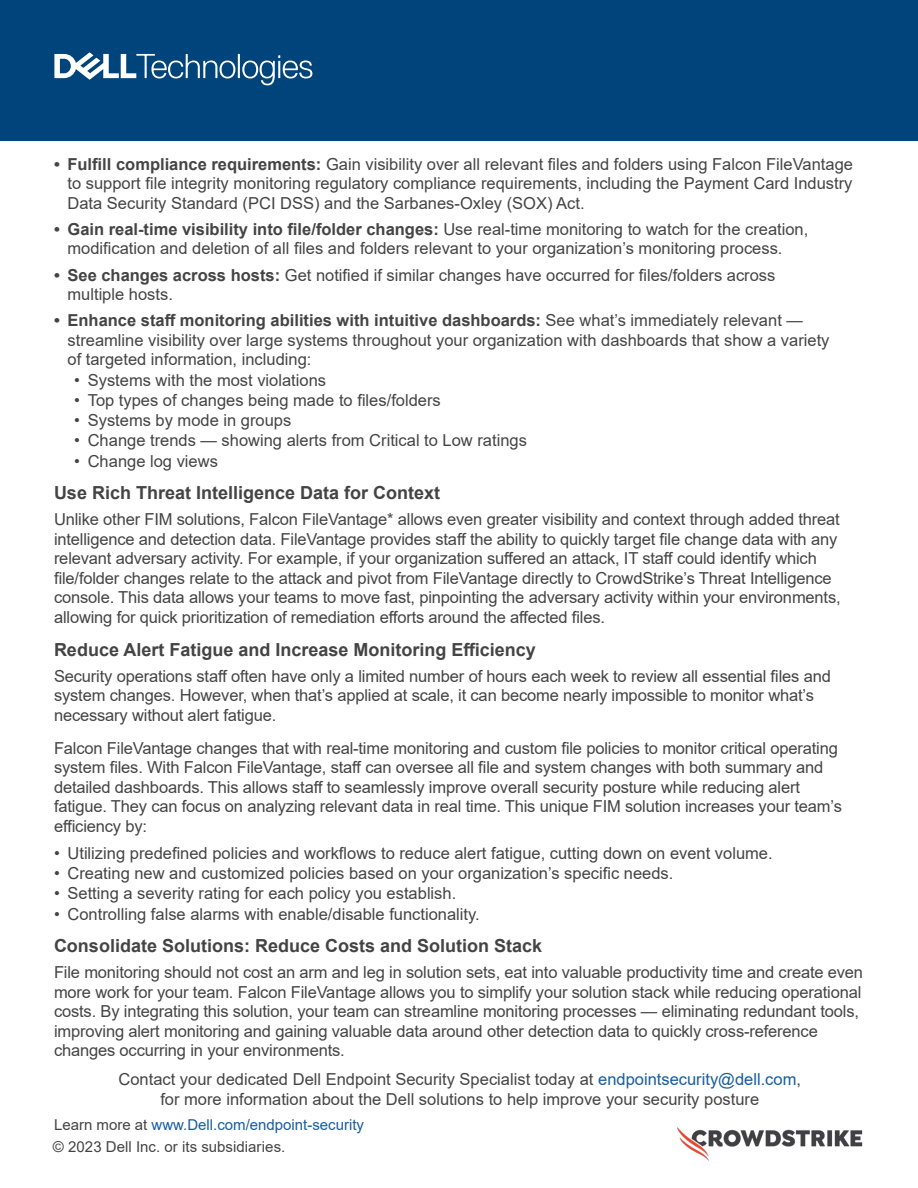
<style>
.page{position:relative;width:918px;height:1188px;background:#fff}
.page>*{position:absolute;margin:0;border:0;box-sizing:border-box;transform-origin:0 0}
.Body_Text{font:700 18px "Arial";color:#444}
.Body_Text-2{font:16.5px/19.5px "Arial";letter-spacing:-.01em;color:#444}
.Document_Headline{font:15px "Arial";color:#175d9e}
.BASIC-_CTA{font:15px "Arial";letter-spacing:.005em;color:#444}
.s1{font-weight:700}
.s2{color:#175d9e}
.s3{color:#444}
</style>
<div class="page">
<div style="left:0;top:0;width:918px;height:141px;background:#00447c"></div>
<svg style="left:54px;top:52px;width:258px;height:33px"></svg>
<img style="left:677px;top:1127px;width:186px;height:34px">
<p class="Body_Text-2" style="left:68px;top:154px;width:787px;text-align:justify;text-indent:-14px"><span class="s1">• Fulfill compliance requirements:</span> Gain visibility over all relevant files and folders using Falcon FileVantage to support file integrity monitoring regulatory compliance requirements, including the Payment Card Industry Data Security Standard (PCI DSS) and the Sarbanes-Oxley (SOX) Act.</p>
<p class="Body_Text-2" style="left:68px;top:219px;width:742px;text-indent:-14px"><span class="s1">• Gain real-time visibility into file/folder changes:</span> Use real-time monitoring to watch for the creation, modification and deletion of all files and folders relevant to your organization’s monitoring process.</p>
<p class="Body_Text-2" style="left:68px;top:265px;width:709px;text-indent:-14px"><span class="s1">• See changes across hosts:</span> Get notified if similar changes have occurred for files/folders across multiple hosts.</p>
<p class="Body_Text-2" style="left:68px;top:311px;width:764px;text-indent:-14px"><span class="s1">• Enhance staff monitoring abilities with intuitive dashboards:</span> See what’s immediately relevant — streamline visibility over large systems throughout your organization with dashboards that show a variety of targeted information, including:</p>
<p class="Body_Text-2" style="left:74px;top:370px;width:253px">• Systems with the most violations</p>
<p class="Body_Text-2" style="left:74px;top:390px;width:368px">• Top types of changes being made to files/folders</p>
<p class="Body_Text-2" style="left:74px;top:411px;width:219px">• Systems by mode in groups</p>
<p class="Body_Text-2" style="left:74px;top:431px;width:454px">• Change trends — showing alerts from Critical to Low ratings</p>
<p class="Body_Text-2" style="left:74px;top:451px;width:145px">• Change log views</p>
<p class="Body_Text" style="left:54px;top:480px;width:388px">Use Rich Threat Intelligence Data for Context</p>
<p class="Body_Text-2" style="left:54px;top:510px;width:788px">Unlike other FIM solutions, Falcon FileVantage* allows even greater visibility and context through added threat intelligence and detection data. FileVantage provides staff the ability to quickly target file change data with any relevant adversary activity. For example, if your organization suffered an attack, IT staff could identify which file/folder changes relate to the attack and pivot from FileVantage directly to CrowdStrike’s Threat Intelligence console. This data allows your teams to move fast, pinpointing the adversary activity within your environments, allowing for quick prioritization of remediation efforts around the affected files.</p>
<p class="Body_Text" style="left:54px;top:637px;width:483px">Reduce Alert Fatigue and Increase Monitoring Efficiency</p>
<p class="Body_Text-2" style="left:54px;top:666px;width:778px">Security operations staff often have only a limited number of hours each week to review all essential files and system changes. However, when that’s applied at scale, it can become nearly impossible to monitor what’s necessary without alert fatigue.</p>
<p class="Body_Text-2" style="left:54px;top:738px;width:789px">Falcon FileVantage changes that with real-time monitoring and custom file policies to monitor critical operating system files. With Falcon FileVantage, staff can oversee all file and system changes with both summary and detailed dashboards. This allows staff to seamlessly improve overall security posture while reducing alert fatigue. They can focus on analyzing relevant data in real time. This unique FIM solution increases your team’s efficiency by:</p>
<p class="Body_Text-2" style="left:54px;top:843px;width:720px">• Utilizing predefined policies and workflows to reduce alert fatigue, cutting down on event volume.</p>
<p class="Body_Text-2" style="left:54px;top:864px;width:621px">• Creating new and customized policies based on your organization’s specific needs.</p>
<p class="Body_Text-2" style="left:54px;top:884px;width:404px">• Setting a severity rating for each policy you establish.</p>
<p class="Body_Text-2" style="left:54px;top:904px;width:427px">• Controlling false alarms with enable/disable functionality.</p>
<p class="Body_Text" style="left:54px;top:933px;width:490px">Consolidate Solutions: Reduce Costs and Solution Stack</p>
<p class="Body_Text-2" style="left:54px;top:963px;width:811px">File monitoring should not cost an arm and leg in solution sets, eat into valuable productivity time and create even more work for your team. Falcon FileVantage allows you to simplify your solution stack while reducing operational costs. By integrating this solution, your team can streamline monitoring processes — eliminating redundant tools, improving alert monitoring and gaining valuable data around other detection data to quickly cross-reference changes occurring in your environments.</p>
<p class="Body_Text-2" style="left:119px;top:1070px;width:684px;text-align:center">Contact your dedicated Dell Endpoint Security Specialist today at <span class="s2">endpointsecurity@dell.com</span>, for more information about the Dell solutions to help improve your security posture</p>
<p class="Document_Headline" style="left:54px;top:1114px;width:312px"><span class="s3">Learn more at</span> www.Dell.com/endpoint-security</p>
<p class="BASIC-_CTA" style="left:53px;top:1136px;width:234px">© 2023 Dell Inc. or its subsidiaries.</p>
</div>
